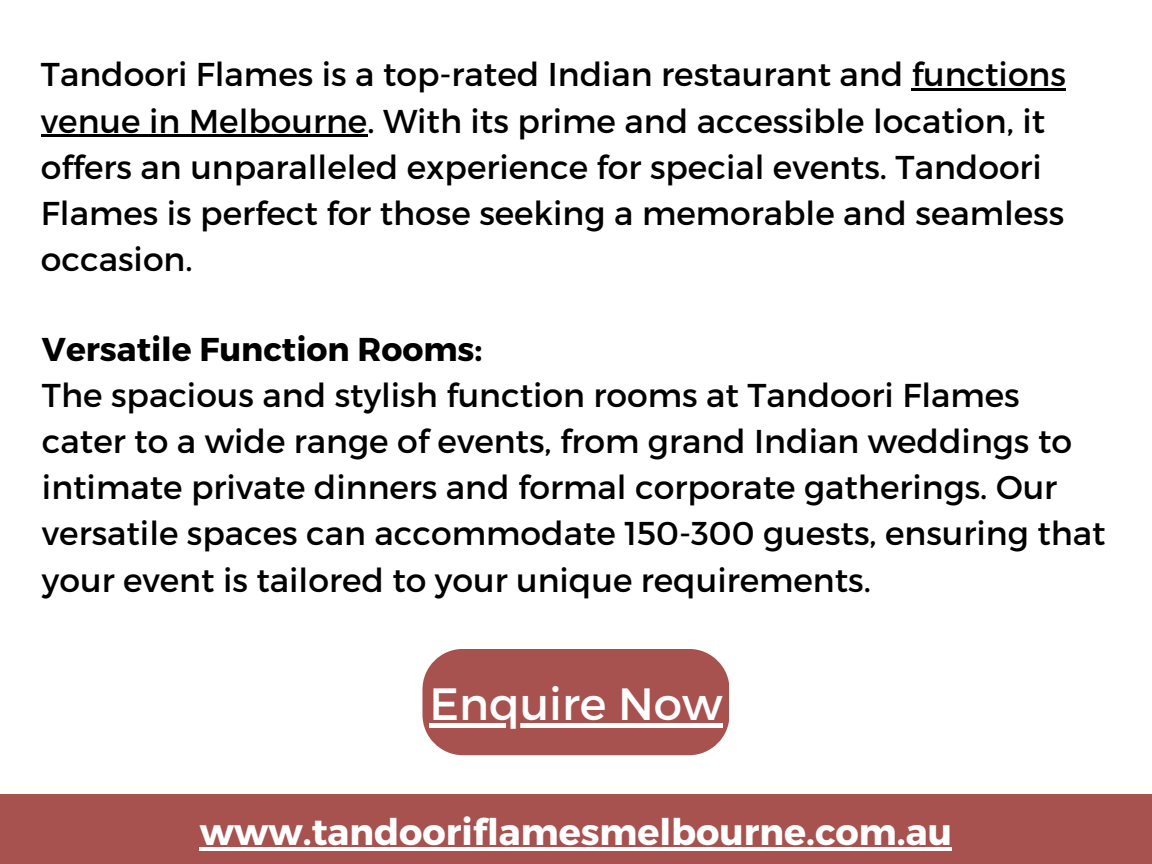
<style>
.page{position:relative;width:1152px;height:864px;background:#a8524f}
.page>*{position:absolute;margin:0;border:0;box-sizing:border-box;transform-origin:0 0}
.t1{font:45.15px "Montserrat";color:#fff}
.t2{font:700 36.6px "Montserrat";color:#fff}
.t3{font:33px/46.2px "Montserrat";color:#000}
.t4{font:700 33px "Montserrat";color:#000}
</style>
<div class="page">
<div style="left:0;top:0;width:1152px;height:793px;background:#fff"></div>
<div style="left:422px;top:649px;width:307px;height:106px;background:#a8524f;border-radius:41px"></div>
<div style="left:429px;top:723px;width:294px;height:5px;background:#fff"></div>
<hr style="left:912px;top:89px;width:154px;height:2px;background:#000">
<hr style="left:41px;top:135px;width:326px;height:2px;background:#000">
<hr style="left:200px;top:847px;width:752px;height:3px;background:#fff">
<p class="t3" style="left:41px;top:50px;width:1027px">Tandoori Flames is a top-rated Indian restaurant and functions venue in Melbourne. With its prime and accessible location, it offers an unparalleled experience for special events. Tandoori Flames is perfect for those seeking a memorable and seamless occasion.</p>
<p class="t4" style="left:42px;top:328px;width:442px">Versatile Function Rooms:</p>
<h1 class="t3" style="left:42px;top:371px;width:1065px">The spacious and stylish function rooms at Tandoori Flames cater to a wide range of events, from grand Indian weddings to intimate private dinners and formal corporate gatherings. Our versatile spaces can accommodate 150-300 guests, ensuring that your event is tailored to your unique requirements.</h1>
<p class="t1" style="left:429px;top:674px;width:295px">Enquire Now</p>
<h2 class="t2" style="left:200px;top:808px;width:754px">www.tandooriflamesmelbourne.com.au</h2>
</div>
